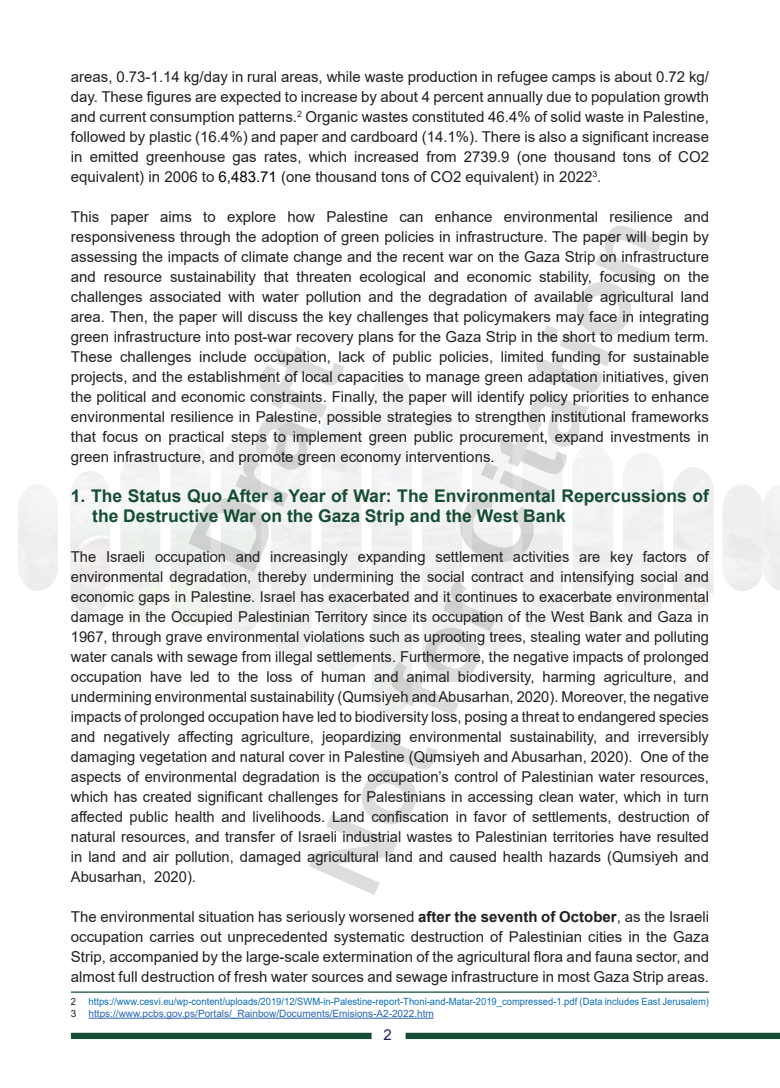
<style>
.page{position:relative;width:780px;height:1088px;background:#fff}
.page>*{position:absolute;margin:0;border:0;box-sizing:border-box;transform-origin:0 0}
.t1{font:700 100px "Arial";color:#231f20}
.t2{font:700 17.5px/20px "Arial";color:#154d33}
.t3{font:15px/20px "Arial";color:#231f20;text-align:justify}
.t4{font:15px "Arial";color:#1c2250}
.t5{font:10px/12.5px "Arial";color:#0d6fb8;scale:.94 1}
.s1{color:#040503}
.s2{font-weight:700}
.s3{color:#231f20}
.s4{color:#2865b1}
</style>
<div class="page">
<div style="left:405px;top:1033px;width:375px;height:6px;background:#164d34"></div>
<div style="left:71px;top:1033px;width:300px;height:6px;background:#164d34"></div>
<hr style="left:71px;top:991px;width:638px;height:2px;background:#154d33">
<hr style="left:89px;top:1018px;width:345px;height:1px;background:#2865b1">
<p class="t3" style="left:71px;top:66px;width:639px">areas, 0.73-1.14 kg/day in rural areas, while waste production in refugee camps is about 0.72 kg/ day. These figures are expected to increase by about 4 percent annually due to population growth and current consumption patterns.<sup>2</sup> Organic wastes constituted 46.4% of solid waste in Palestine, followed by plastic (16.4%) and paper and cardboard (14.1%). There is also a significant increase in emitted greenhouse gas rates, which increased from 2739.9 (one thousand tons of CO2 equivalent) in 2006 to <span class="s1">6,483.71</span> (one thousand tons of CO2 equivalent) in 2022<sup>3</sup>.</p>
<p class="t3" style="left:71px;top:206px;width:639px">This paper aims to explore how Palestine can enhance environmental resilience and responsiveness through the adoption of green policies in infrastructure. The paper will begin by assessing the impacts of climate change and the recent war on the Gaza Strip on infrastructure and resource sustainability that threaten ecological and economic stability, focusing on the challenges associated with water pollution and the degradation of available agricultural land area. Then, the paper will discuss the key challenges that policymakers may face in integrating green infrastructure into post-war recovery plans for the Gaza Strip in the short to medium term.<br>These challenges include occupation, lack of public policies, limited funding for sustainable projects, and the establishment of local capacities to manage green adaptation initiatives, given the political and economic constraints. Finally, the paper will identify policy priorities to enhance environmental resilience in Palestine, possible strategies to strengthen institutional frameworks that focus on practical steps to implement green public procurement, expand investments in green infrastructure, and promote green economy interventions.</p>
<p class="t2" style="left:92px;top:486px;width:618px;text-indent:-21px">1. The Status Quo After a Year of War: The Environmental Repercussions of the Destructive War on the Gaza Strip and the West Bank</p>
<p class="t3" style="left:71px;top:546px;width:639px">The Israeli occupation and increasingly expanding settlement activities are key factors of environmental degradation, thereby undermining the social contract and intensifying social and economic gaps in Palestine. Israel has exacerbated and it continues to exacerbate environmental damage in the Occupied Palestinian Territory since its occupation of the West Bank and Gaza in 1967, through grave environmental violations such as uprooting trees, stealing water and polluting water canals with sewage from illegal settlements. Furthermore, the negative impacts of prolonged occupation have led to the loss of human and animal biodiversity, harming agriculture, and undermining environmental sustainability (Qumsiyeh and Abusarhan, 2020). Moreover, the negative impacts of prolonged occupation have led to biodiversity loss, posing a threat to endangered species and negatively affecting agriculture, jeopardizing environmental sustainability, and irreversibly damaging vegetation and natural cover in Palestine (Qumsiyeh and Abusarhan, 2020). One of the aspects of environmental degradation is the occupation’s control of Palestinian water resources, which has created significant challenges for Palestinians in accessing clean water, which in turn affected public health and livelihoods. Land confiscation in favor of settlements, destruction of natural resources, and transfer of Israeli industrial wastes to Palestinian territories have resulted in land and air pollution, damaged agricultural land and caused health hazards (Qumsiyeh and Abusarhan, 2020).</p>
<p class="t3" style="left:71px;top:906px;width:639px">The environmental situation has seriously worsened <span class="s2">after the seventh of October</span>, as the Israeli occupation carries out unprecedented systematic destruction of Palestinian cities in the Gaza Strip, accompanied by the large-scale extermination of the agricultural flora and fauna sector, and almost full destruction of fresh water sources and sewage infrastructure in most Gaza Strip areas.</p>
<p class="t5" style="left:71px;top:995px;width:680px"><span class="s3">2</span> https://www.cesvi.eu/wp-content/uploads/2019/12/SWM-in-Palestine-report-Thoni-and-Matar-2019_compressed-1.pdf (Data includes East Jerusalem)<br><span class="s3">3</span> <span class="s4">https://www.pcbs.gov.ps/Portals/_Rainbow/Documents/Emisions-A2-2022.htm</span></p>
<h1 class="t1" style="left:273px;top:858px;width:729px;rotate:-66deg">Not for Citation</h1>
<h1 class="t1" style="left:154px;top:536px;width:235px;rotate:-66deg">Draft</h1>
<p class="t4" style="left:383px;top:1025px;width:10px">2</p>
</div>
